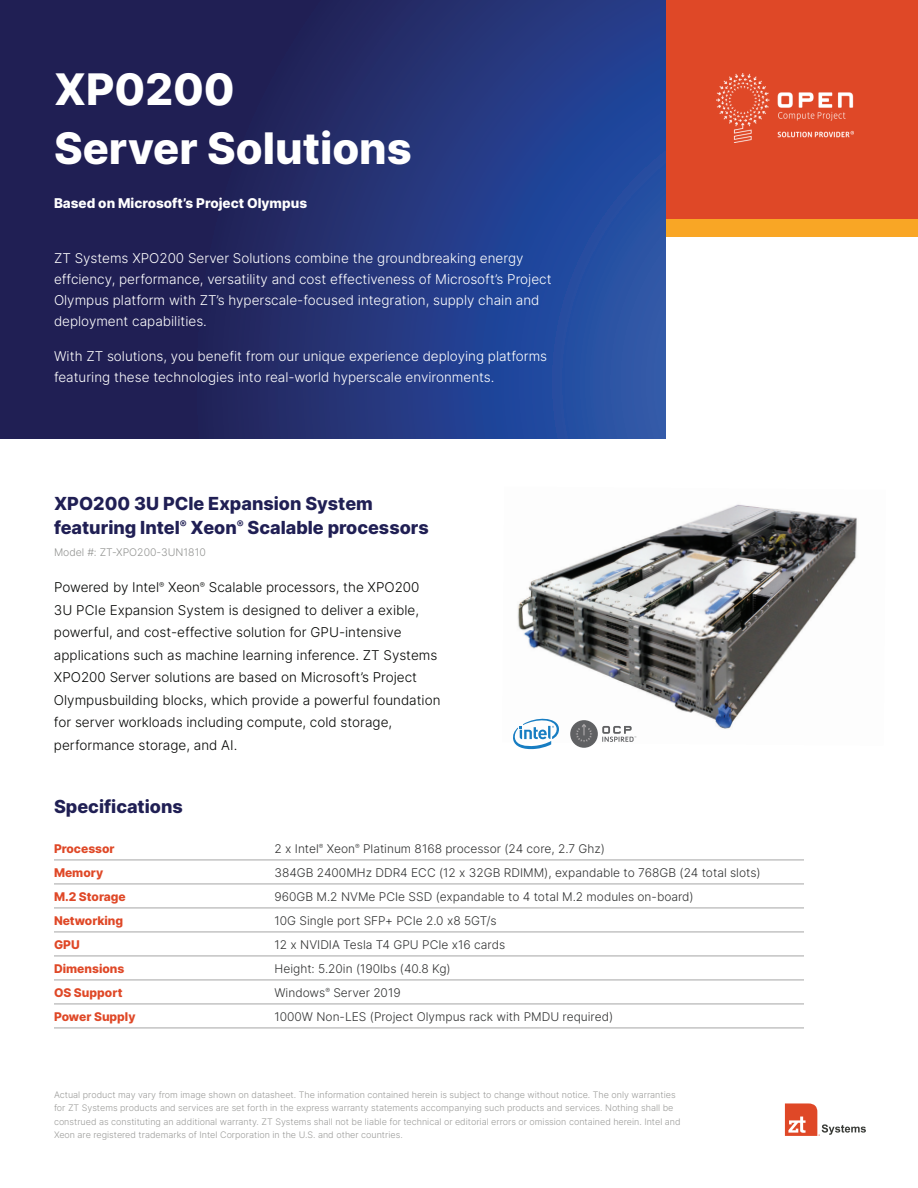
<style>
.page{position:relative;width:918px;height:1188px;background:#fff}
.page>*{position:absolute;margin:0;border:0;box-sizing:border-box;transform-origin:0 0}
.t1{font:800 43.5px/58.5px "Inter";color:#fff}
.t2{font:800 18px/24px "Inter";color:#201f54}
.t3{font:300 13.5px/22.5px "Inter";color:#040503}
.t4{font:300 13.5px/21px "Inter";color:#fff}
.t5{font:800 13.5px "Inter";color:#fff}
.t6{font:300 12px "Inter";color:#313232}
.t7{font:800 12px "Inter";color:#df4827}
.t8{font:300 10.5px "Inter";color:#929391}
.t9{font:300 9px/13.5px "Inter";color:#9c9c9a}
</style>
<div class="page">
<div style="left:659px;top:0;width:259px;height:237px;background:#f9a625"></div>
<svg style="left:0;top:0;width:666px;height:438px;background:#223070"></svg>
<div style="left:666px;top:0;width:252px;height:218px;background:#df4827"></div>
<hr style="left:54px;top:860px;width:750px;height:1px;background:#a6a5a5">
<hr style="left:54px;top:884px;width:750px;height:1px;background:#a6a5a5">
<hr style="left:54px;top:908px;width:750px;height:1px;background:#a6a5a5">
<hr style="left:54px;top:932px;width:750px;height:1px;background:#a6a5a5">
<hr style="left:54px;top:956px;width:750px;height:1px;background:#a6a5a5">
<hr style="left:54px;top:980px;width:750px;height:1px;background:#a6a5a5">
<hr style="left:54px;top:1004px;width:750px;height:1px;background:#a6a5a5">
<hr style="left:54px;top:1028px;width:750px;height:1px;background:#a6a5a5">
<img style="left:517px;top:504px;width:340px;height:241px">
<div style="left:570px;top:720px;width:28px;height:28px;background:#606163;border-radius:50%"></div>
<svg style="left:576px;top:724px;width:16px;height:18px"></svg>
<svg style="left:602px;top:726px;width:34px;height:16px"></svg>
<svg style="left:513px;top:716px;width:47px;height:34px"></svg>
<img style="left:716px;top:73px;width:138px;height:69px">
<svg style="left:785px;top:1103px;width:81px;height:33px"></svg>
<h1 class="t1" style="left:54px;top:59px;width:359px">XP0200<br>Server Solutions</h1>
<h3 class="t5" style="left:54px;top:193px;width:255px">Based on Microsoft’s Project Olympus</h3>
<p class="t4" style="left:54px;top:248px;width:499px">ZT Systems XPO200 Server Solutions combine the groundbreaking energy effciency, performance, versatility and cost effectiveness of Microsoft’s Project Olympus platform with ZT’s hyperscale-focused integration, supply chain and deployment capabilities.</p>
<h3 class="t4" style="left:54px;top:345px;width:495px">With ZT solutions, you benefit from our unique experience deploying platforms featuring these technologies into real-world hyperscale environments.</h3>
<h2 class="t2" style="left:54px;top:491px;width:376px">XPO200 3U PCIe Expansion System featuring Intel<sup>®</sup> Xeon<sup>®</sup> Scalable processors</h2>
<p class="t8" style="left:54px;top:545px;width:153px">Model #: ZT-XPO200-3UN1810</p>
<p class="t3" style="left:54px;top:576px;width:388px">Powered by Intel<sup>®</sup> Xeon<sup>®</sup> Scalable processors, the XPO200<br>3U PCIe Expansion System is designed to deliver a exible, powerful, and cost-effective solution for GPU-intensive applications such as machine learning inference. ZT Systems XPO200 Server solutions are based on Microsoft’s Project Olympusbuilding blocks, which provide a powerful foundation for server workloads including compute, cold storage, performance storage, and AI.</p>
<h2 class="t2" style="left:54px;top:794px;width:130px">Specifications</h2>
<h3 class="t7" style="left:54px;top:840px;width:62px">Processor</h3>
<h3 class="t6" style="left:274px;top:840px;width:332px">2 x Intel<sup>®</sup> Xeon<sup>®</sup> Platinum 8168 processor (24 core, 2.7 Ghz)</h3>
<h3 class="t7" style="left:54px;top:864px;width:51px">Memory</h3>
<h3 class="t6" style="left:275px;top:864px;width:488px">384GB 2400MHz DDR4 ECC (12 x 32GB RDIMM), expandable to 768GB (24 total slots)</h3>
<h3 class="t7" style="left:54px;top:888px;width:73px">M.2 Storage</h3>
<h3 class="t6" style="left:275px;top:888px;width:421px">960GB M.2 NVMe PCIe SSD (expandable to 4 total M.2 modules on-board)</h3>
<h3 class="t7" style="left:54px;top:912px;width:71px">Networking</h3>
<h3 class="t6" style="left:275px;top:912px;width:224px">10G Single port SFP+ PCIe 2.0 x8 5GT/s</h3>
<h3 class="t7" style="left:54px;top:936px;width:27px">GPU</h3>
<h3 class="t6" style="left:275px;top:936px;width:232px">12 x NVIDIA Tesla T4 GPU PCIe x16 cards</h3>
<h3 class="t7" style="left:54px;top:960px;width:72px">Dimensions</h3>
<h3 class="t6" style="left:275px;top:960px;width:178px">Height: 5.20in (190lbs (40.8 Kg)</h3>
<h3 class="t7" style="left:54px;top:984px;width:70px">OS Support</h3>
<h3 class="t6" style="left:275px;top:984px;width:128px">Windows<sup>®</sup> Server 2019</h3>
<h3 class="t7" style="left:54px;top:1008px;width:83px">Power Supply</h3>
<h3 class="t6" style="left:275px;top:1008px;width:340px">1000W Non-LES (Project Olympus rack with PMDU required)</h3>
<p class="t9" style="left:54px;top:1088px;width:628px">Actual product may vary from image shown on datasheet. The information contained herein is subject to change without notice. The only warranties for ZT Systems products and services are set forth in the express warranty statements accompanying such products and services. Nothing shall be construed as constituting an additional warranty. ZT Systems shall not be liable for technical or editorial errors or omission contained herein. Intel and Xeon are registered trademarks of Intel Corporation in the U.S. and other countries.</p>
</div>
